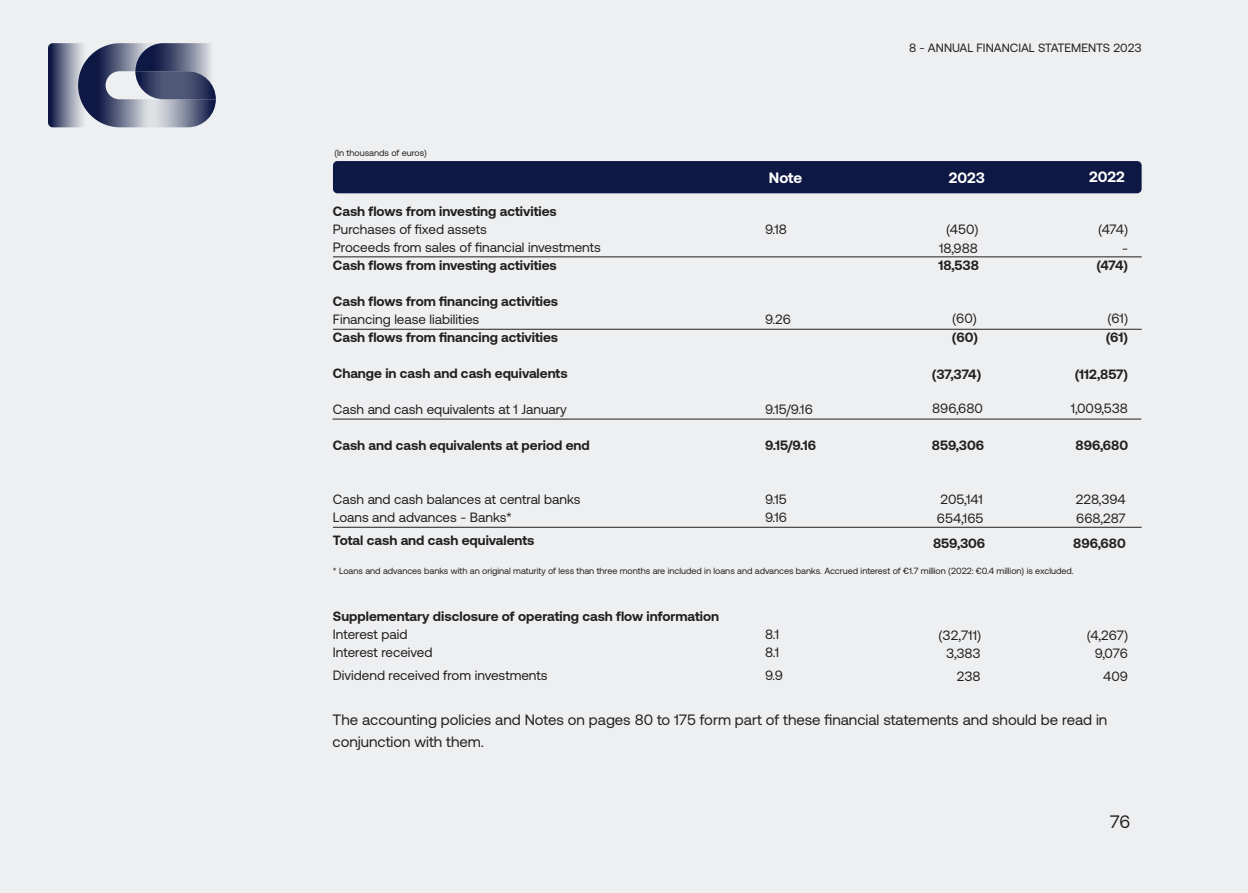
<style>
.page{position:relative;width:1248px;height:893px;background:#edeff0}
.page>*{position:absolute;margin:0;border:0;box-sizing:border-box;transform-origin:0 0}
.t1{font:18px "Aeonik";color:#231f20}
.t2{font:15px/22.5px "Aeonik";color:#231f20}
.t3{font:700 15px "Aeonik";color:#fff}
.t4{font:13.5px "Aeonik";color:#231f20}
.t5{font:700 13.5px "Aeonik";color:#231f20}
.t6{font:12px "Aeonik";color:#231f20}
.t7{font:9px "Aeonik";color:#231f20}
</style>
<div class="page">
<svg style="left:48px;top:43px;width:168px;height:84px;background:#717790"></svg>
<div style="left:333px;top:161px;width:809px;height:32px;background:#0e1844;border-radius:4px"></div>
<hr style="left:333px;top:329px;width:809px;height:1px;background:#231f20">
<hr style="left:333px;top:257px;width:809px;height:1px;background:#231f20">
<hr style="left:333px;top:419px;width:808px;height:1px;background:#231f20">
<hr style="left:333px;top:527px;width:809px;height:1px;background:#231f20">
<p class="t7" style="left:334px;top:148px;width:94px">(In thousands of euros)</p>
<p class="t3" style="left:769px;top:169px;width:35px">Note</p>
<p class="t5" style="left:333px;top:204px;width:225px">Cash flows from investing activities</p>
<p class="t4" style="left:333px;top:222px;width:155px">Purchases of fixed assets</p>
<p class="t4" style="left:765px;top:222px;width:23px">9.1 8</p>
<p class="t4" style="left:333px;top:240px;width:269px">Proceeds from sales of financial investments</p>
<p class="t5" style="left:333px;top:258px;width:225px">Cash flows from investing activities</p>
<p class="t5" style="left:333px;top:294px;width:227px">Cash flows from financing activities</p>
<p class="t4" style="left:333px;top:312px;width:148px">Financing lease liabilities</p>
<p class="t4" style="left:765px;top:312px;width:28px">9.26</p>
<p class="t5" style="left:333px;top:330px;width:227px">Cash flows from financing activities</p>
<p class="t5" style="left:333px;top:366px;width:236px">Change in cash and cash equivalents</p>
<p class="t4" style="left:333px;top:402px;width:235px">Cash and cash equivalents at 1 January</p>
<p class="t4" style="left:765px;top:402px;width:49px">9.15/9.16</p>
<p class="t5" style="left:333px;top:438px;width:258px">Cash and cash equivalents at period end</p>
<p class="t5" style="left:765px;top:438px;width:53px">9.15/9.16</p>
<p class="t4" style="left:333px;top:492px;width:249px">Cash and cash balances at central banks</p>
<p class="t4" style="left:765px;top:492px;width:23px">9.1 5</p>
<p class="t4" style="left:333px;top:510px;width:181px">Loans and advances - Banks*</p>
<p class="t4" style="left:765px;top:510px;width:23px">9.1 6</p>
<p class="t5" style="left:333px;top:532px;width:203px">Total cash and cash equivalents</p>
<p class="t6" style="left:909px;top:41px;width:234px">8 - ANNUAL FINANCIAL STATEMENTS 2023</p>
<p class="t3" style="left:949px;top:169px;width:38px">2023</p>
<p class="t3" style="left:1089px;top:168px;width:37px">2022</p>
<p class="t4" style="left:946px;top:221px;width:34px">(450)</p>
<p class="t4" style="left:1098px;top:221px;width:32px">(474)</p>
<p class="t4" style="left:939px;top:241px;width:40px">18,988</p>
<p class="t4" style="left:1122px;top:241px;width:7px">-</p>
<p class="t5" style="left:938px;top:258px;width:42px">18,538</p>
<p class="t5" style="left:1096px;top:258px;width:33px">(474)</p>
<p class="t4" style="left:952px;top:311px;width:26px">(60)</p>
<p class="t4" style="left:1107px;top:311px;width:22px">(61)</p>
<p class="t5" style="left:952px;top:329px;width:28px">(60)</p>
<p class="t5" style="left:1106px;top:329px;width:24px">(61)</p>
<p class="t5" style="left:932px;top:366px;width:51px">(37,374)</p>
<p class="t5" style="left:1075px;top:366px;width:55px">(112,857)</p>
<p class="t4" style="left:932px;top:400px;width:52px">896,680</p>
<p class="t4" style="left:1071px;top:400px;width:59px">1,009,538</p>
<p class="t5" style="left:932px;top:437px;width:54px">859,306</p>
<p class="t5" style="left:1075px;top:437px;width:54px">896,680</p>
<p class="t4" style="left:940px;top:492px;width:42px">205,141</p>
<p class="t4" style="left:1076px;top:492px;width:51px">228,394</p>
<p class="t4" style="left:937px;top:510px;width:48px">654,165</p>
<p class="t4" style="left:1076px;top:510px;width:51px">668,287</p>
<p class="t5" style="left:933px;top:536px;width:54px">859,306</p>
<p class="t5" style="left:1073px;top:536px;width:54px">896,680</p>
<p class="t7" style="left:333px;top:566px;width:742px">* Loans and advances banks with an original maturity of less than three months are included in loans and advances banks. Accrued interest of €1.7 million (2022: €0.4 million) is excluded.</p>
<p class="t5" style="left:333px;top:609px;width:388px">Supplementary disclosure of operating cash flow information</p>
<p class="t4" style="left:333px;top:627px;width:76px">Interest paid</p>
<p class="t4" style="left:765px;top:627px;width:14px">8.1</p>
<p class="t4" style="left:333px;top:645px;width:101px">Interest received</p>
<p class="t4" style="left:765px;top:645px;width:14px">8.1</p>
<p class="t4" style="left:333px;top:667px;width:216px">Dividend received from investments</p>
<p class="t4" style="left:765px;top:667px;width:19px">9.9</p>
<p class="t4" style="left:938px;top:627px;width:44px">(32,711)</p>
<p class="t4" style="left:1087px;top:627px;width:43px">(4,267)</p>
<p class="t4" style="left:946px;top:646px;width:36px">3,383</p>
<p class="t4" style="left:1095px;top:646px;width:35px">9,076</p>
<p class="t4" style="left:957px;top:669px;width:25px">238</p>
<p class="t4" style="left:1103px;top:669px;width:26px">409</p>
<p class="t2" style="left:333px;top:708px;width:776px">The accounting policies and Notes on pages 80 to 175 form part of these financial statements and should be read in conjunction with them.</p>
<p class="t1" style="left:1110px;top:812px;width:22px">76</p>
</div>
